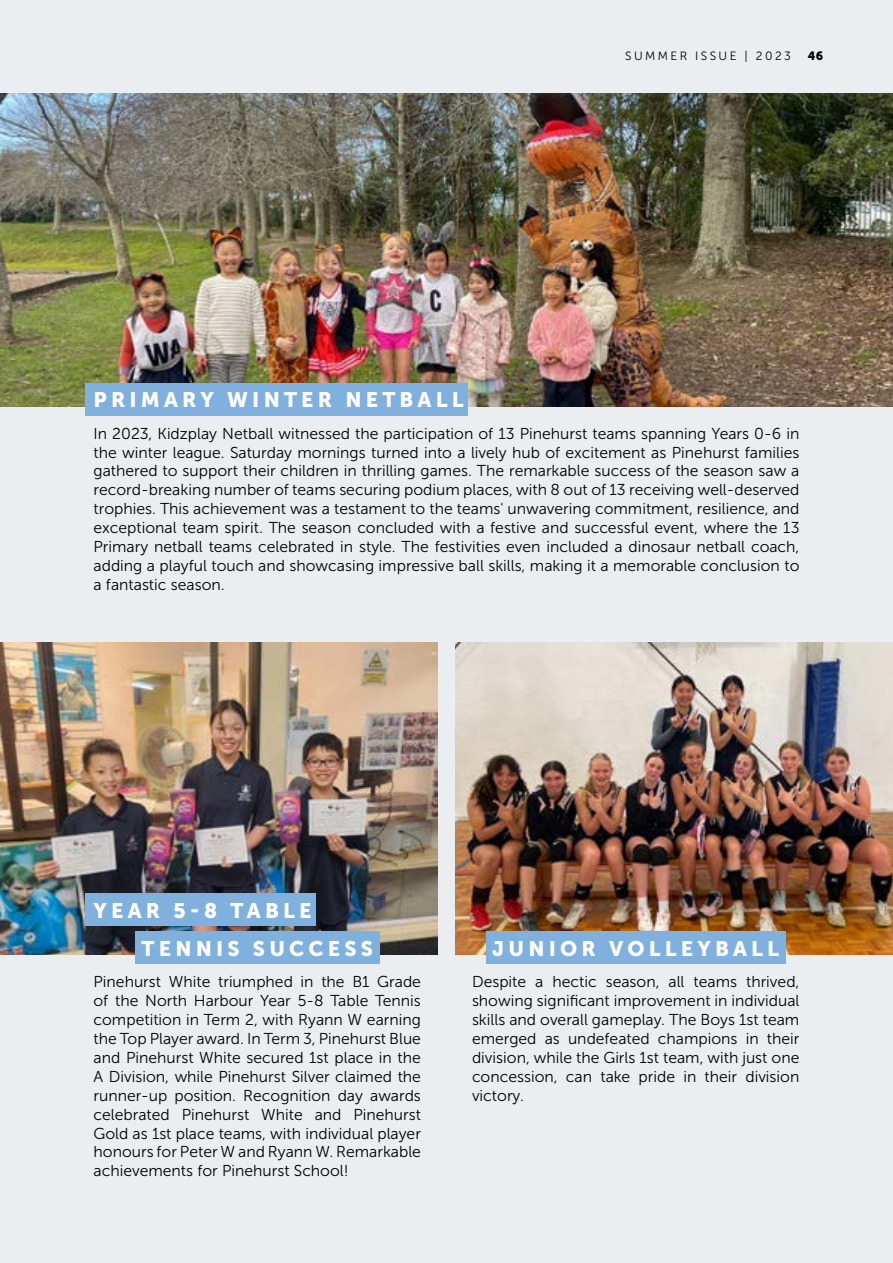
<style>
.page{position:relative;width:893px;height:1263px;background:#eaeef0}
.page>*{position:absolute;margin:0;border:0;box-sizing:border-box;transform-origin:0 0}
.t1{font:21px/38px "Museo Sans 900";letter-spacing:.2em;color:#fff}
.t2{font:15.75px/18.9px "Museo Sans 300";color:#000;text-align:justify}
.t3{font:12px "Museo Sans 300";letter-spacing:.2em;color:#000}
.t4{font:12px "Museo Sans 900";color:#000}
</style>
<div class="page">
<img style="left:0;top:642px;width:438px;height:313px">
<img style="left:455px;top:642px;width:438px;height:313px">
<img style="left:0;top:94px;width:893px;height:312px">
<div style="left:85px;top:383px;width:383px;height:32px;background:#80b0de"></div>
<div style="left:85px;top:893px;width:231px;height:33px;background:#80b0de"></div>
<div style="left:135px;top:931px;width:244px;height:33px;background:#80b0de"></div>
<div style="left:486px;top:931px;width:299px;height:33px;background:#80b0de"></div>
<p class="t3" style="left:625px;top:49px;width:167px">SUMMER ISSUE | 2023</p>
<p class="t4" style="left:808px;top:49px;width:17px">46</p>
<h1 class="t1" style="left:94px;top:381px;width:371px">PRIMARY WINTER NETBALL</h1>
<p class="t2" style="left:94px;top:424px;width:707px">In 2023, Kidzplay Netball witnessed the participation of 13 Pinehurst teams spanning Years 0-6 in the winter league. Saturday mornings turned into a lively hub of excitement as Pinehurst families gathered to support their children in thrilling games. The remarkable success of the season saw a record-breaking number of teams securing podium places, with 8 out of 13 receiving well-deserved trophies. This achievement was a testament to the teams' unwavering commitment, resilience, and exceptional team spirit. The season concluded with a festive and successful event, where the 13<br>Primary netball teams celebrated in style. The festivities even included a dinosaur netball coach, adding a playful touch and showcasing impressive ball skills, making it a memorable conclusion to a fantastic season.</p>
<h1 class="t1" style="left:142px;top:891px;width:233px;text-indent:-48px">YEAR 5-8 TABLE<br>TENNIS SUCCESS</h1>
<p class="t2" style="left:94px;top:972px;width:329px">Pinehurst White triumphed in the B1 Grade of the North Harbour Year 5-8 Table Tennis competition in Term 2, with Ryann W earning the Top Player award. In Term 3, Pinehurst Blue and Pinehurst White secured 1st place in the A Division, while Pinehurst Silver claimed the runner-up position. Recognition day awards celebrated Pinehurst White and Pinehurst Gold as 1st place teams, with individual player honours for Peter W and Ryann W. Remarkable achievements for Pinehurst School!</p>
<h1 class="t1" style="left:492px;top:929px;width:288px">JUNIOR VOLLEYBALL</h1>
<p class="t2" style="left:472px;top:972px;width:329px">Despite a hectic season, all teams thrived, showing significant improvement in individual skills and overall gameplay. The Boys 1st team emerged as undefeated champions in their division, while the Girls 1st team, with just one concession, can take pride in their division victory.</p>
</div>
